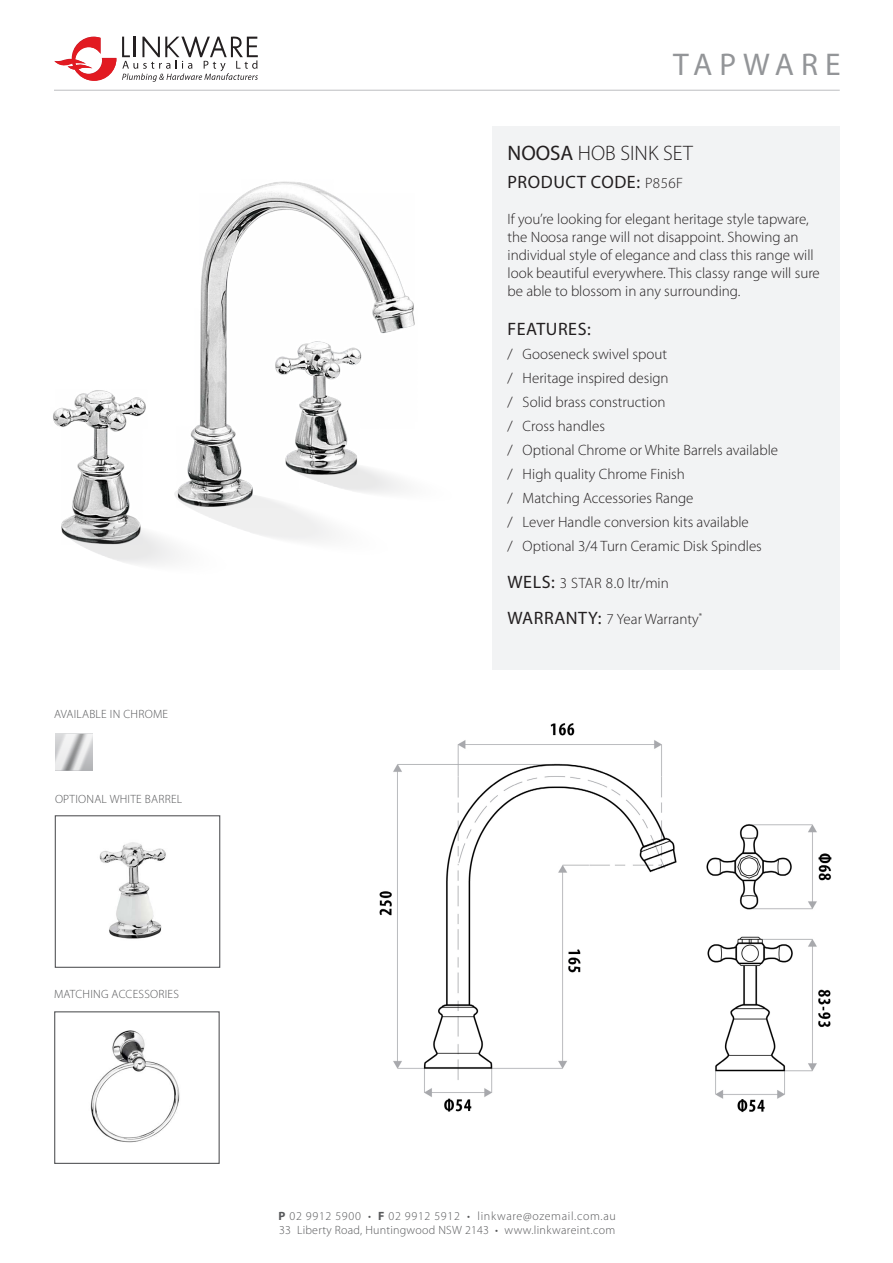
<style>
.page{position:relative;width:893px;height:1263px;background:#fff}
.page>*{position:absolute;margin:0;border:0;box-sizing:border-box;transform-origin:0 0}
.t1{font:31.5px "Myriad Pro";letter-spacing:.22em;color:#939598}
.t2{font:300 21px "Myriad Pro";color:#231f20}
.t3{font:18px "Myriad Pro";letter-spacing:.03em;color:#231f20}
.t4{font:300 15px/18px "Myriad Pro";color:#231f20}
.t5{font:300 12px "Myriad Pro";letter-spacing:.02em;color:#57585a}
.t6{font:300 12px "Myriad Pro";letter-spacing:.055em;color:#57585a}
.s1{font-weight:400}
.s2{font-weight:300;font-size:15px}
.s3{font-weight:400;font-size:18px}
.s4{font-weight:700}
</style>
<div class="page">
<hr style="left:54px;top:90px;width:786px;height:1px;background:#bcbdc0">
<svg style="left:54px;top:37px;width:62px;height:44px"></svg>
<svg style="left:122px;top:37px;width:136px;height:45px"></svg>
<div style="left:493px;top:126px;width:347px;height:543px;background:#f2f3f4"></div>
<img style="left:90px;top:1030px;width:90px;height:113px">
<div style="left:54px;top:1011px;width:166px;height:153px;border:1px solid #57585a"></div>
<svg style="left:55px;top:734px;width:38px;height:37px"></svg>
<img style="left:53px;top:181px;width:362px;height:353px">
<svg style="left:63px;top:458px;width:352px;height:107px"></svg>
<img style="left:379px;top:723px;width:453px;height:390px">
<div style="left:55px;top:815px;width:165px;height:153px;border:1px solid #57585a"></div>
<img style="left:99px;top:842px;width:67px;height:97px">
<p class="t5" style="left:54px;top:708px;width:116px">AVAILABLE IN CHROME</p>
<p class="t5" style="left:55px;top:792px;width:129px">OPTIONAL WHITE BARREL</p>
<p class="t5" style="left:54px;top:988px;width:126px">MATCHING ACCESSORIES</p>
<p class="t1" style="left:673px;top:45px;width:169px">TAPWARE</p>
<p class="t2" style="left:507px;top:142px;width:187px"><span class="s1">NOOSA</span> HOB SINK SET</p>
<p class="t3" style="left:507px;top:171px;width:177px">PRODUCT CODE: <span class="s2">P856F</span></p>
<p class="t4" style="left:507px;top:211px;width:314px">If you’re looking for elegant heritage style tapware, the Noosa range will not disappoint. Showing an individual style of elegance and class this range will look beautiful everywhere. This classy range will sure be able to blossom in any surrounding.</p>
<p class="t3" style="left:507px;top:318px;width:85px">FEATURES:</p>
<p class="t4" style="left:507px;top:346px;width:161px">/ Gooseneck swivel spout</p>
<p class="t4" style="left:507px;top:370px;width:163px">/ Heritage inspired design</p>
<p class="t4" style="left:507px;top:394px;width:159px">/ Solid brass construction</p>
<p class="t4" style="left:507px;top:418px;width:99px">/ Cross handles</p>
<p class="t4" style="left:507px;top:442px;width:272px">/ Optional Chrome or White Barrels available</p>
<p class="t4" style="left:507px;top:466px;width:179px">/ High quality Chrome Finish</p>
<p class="t4" style="left:507px;top:490px;width:187px">/ Matching Accessories Range</p>
<p class="t4" style="left:507px;top:514px;width:243px">/ Lever Handle conversion kits available</p>
<p class="t4" style="left:507px;top:538px;width:256px">/ Optional 3/4 Turn Ceramic Disk Spindles</p>
<p class="t4" style="left:507px;top:574px;width:163px"><span class="s3">WELS:</span> 3 STAR 8.0 ltr/min</p>
<p class="t4" style="left:507px;top:610px;width:196px"><span class="s3">WARRANTY:</span> 7 Year Warranty<sup>*</sup></p>
<p class="t6" style="left:279px;top:1209px;width:339px"><span class="s4">P</span> 02 9912 5900 • <span class="s4">F</span> 02 9912 5912 • linkware@ozemail.com.au</p>
<p class="t5" style="left:279px;top:1224px;width:338px">33 Liberty Road, Huntingwood NSW 2143 • www.linkwareint.com</p>
</div>
